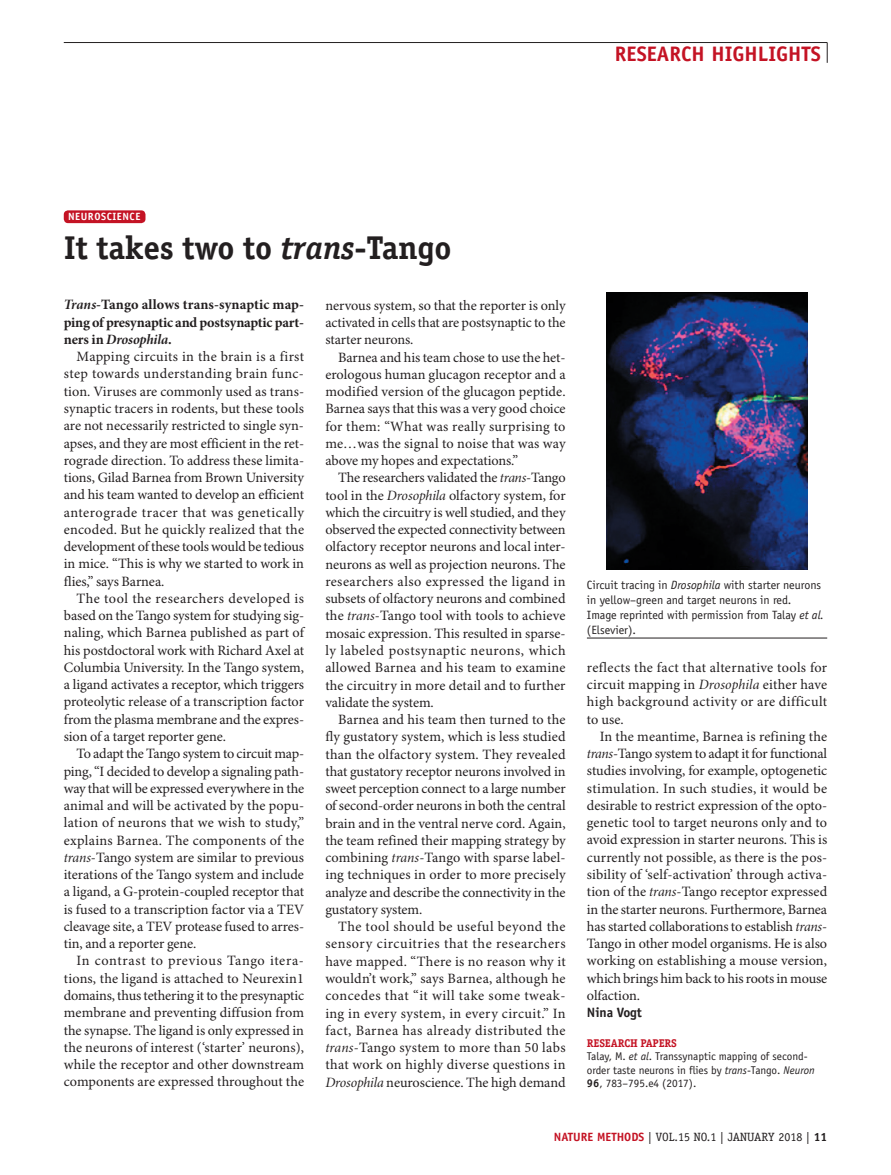
<style>
.page{position:relative;width:891px;height:1175px;background:#fff}
.page>*{position:absolute;margin:0;border:0;box-sizing:border-box;transform-origin:0 0}
.t1{font:700 33px "Officina Serif Std";letter-spacing:-.005em;color:#231f20}
.t2{font:700 21px "Officina Sans Std";color:#c41324}
.t3{font:14.25px/17.2px "Minion Pro";letter-spacing:-.005em;color:#231f20;text-align:justify}
.t4{font:700 14.25px/17.2px "Minion Pro";letter-spacing:-.005em;color:#231f20}
.t5{font:14.25px "Minion Pro Bold It Subh";letter-spacing:-.01em;color:#231f20}
.t6{font:700 13.5px "Officina Sans Std";letter-spacing:-.005em;color:#231f20}
.t7{font:12px/15px "Officina Sans Std";color:#231f20}
.t8{font:12px "Officina Serif Std";color:#231f20}
.t9{font:11.25px/13.2px "Officina Sans Std";color:#231f20}
.t10{font:700 11.25px "Officina Serif Std";letter-spacing:-.015em;color:#c41324}
.t11{font:700 10.5px "Officina Sans Std";letter-spacing:.05em;color:#fff}
.s1{font-style:italic}
.s2{font-family:"Minion Pro Bold It Subh";font-weight:400}
.s3{font-family:"Minion Pro";font-weight:700}
.s4{font-family:"Minion Pro It Subh"}
.s5{font-weight:700}
.s6{font-family:"Officina Sans Std";font-weight:700;color:#c41324}
.s7{font-family:"Officina Sans Std";font-weight:700}
</style>
<div class="page">
<hr style="left:64px;top:42px;width:763px;height:1px;background:#231f20">
<svg style="left:827px;top:43px;width:1px;height:20px"></svg>
<div style="left:64px;top:210px;width:82px;height:13px;background:#c41324;border-radius:4px"></div>
<hr style="left:587px;top:638px;width:240px;height:1px;background:#231f20">
<img style="left:606px;top:292px;width:202px;height:277px">
<h2 class="t2" style="left:615px;top:41px;width:207px">RESEARCH HIGHLIGHTS</h2>
<p class="t11" style="left:68px;top:210px;width:74px">NEUROSCIENCE</p>
<h1 class="t1" style="left:64px;top:227px;width:389px">It takes two to <span class="s1">trans</span>-Tango</h1>
<p class="t4" style="left:64px;top:297px;width:242px"><span class="s2">Trans</span>-Tango allows trans-synaptic map&shy;ping of presynaptic and postsynaptic part-</p>
<p class="t5" style="left:64px;top:331px;width:110px"><span class="s3">ners in</span> Drosophila<span class="s3">.</span></p>
<p class="t3" style="left:64px;top:348px;width:242px;text-indent:13px">Mapping circuits in the brain is a first step towards understanding brain func&shy;tion. Viruses are commonly used as trans&shy;synaptic tracers in rodents, but these tools are not necessarily restricted to single syn&shy;apses, and they are most efficient in the ret&shy;rograde direction. To address these limita&shy;tions, Gilad Barnea from Brown University and his team wanted to develop an efficient anterograde tracer that was genetically encoded. But he quickly realized that the development of these tools would be tedious in mice. “This is why we started to work in flies,” says Barnea.</p>
<p class="t3" style="left:64px;top:590px;width:242px;text-indent:13px">The tool the researchers developed is based on the Tango system for studying sig&shy;naling, which Barnea published as part of his postdoctoral work with Richard Axel at Columbia University. In the Tango system, a ligand activates a receptor, which triggers proteolytic release of a transcription factor from the plasma membrane and the expres&shy;sion of a target reporter gene.</p>
<p class="t3" style="left:64px;top:745px;width:242px;text-indent:13px">To adapt the Tango system to circuit map&shy;ping, “I decided to develop a signaling path&shy;way that will be expressed everywhere in the animal and will be activated by the popu&shy;lation of neurons that we wish to study,” explains Barnea. The components of the <span class="s4">trans</span>-Tango system are similar to previous iterations of the Tango system and include a ligand, a G-protein-coupled receptor that is fused to a transcription factor via a TEV cleavage site, a TEV protease fused to arres&shy;tin, and a reporter gene.</p>
<p class="t3" style="left:64px;top:952px;width:242px;text-indent:13px">In contrast to previous Tango itera&shy;tions, the ligand is attached to Neurexin1 domains, thus tethering it to the presynaptic membrane and preventing diffusion from the synapse. The ligand is only expressed in the neurons of interest (‘starter’ neurons), while the receptor and other downstream components are expressed throughout the</p>
<p class="t3" style="left:325px;top:297px;width:242px">nervous system, so that the reporter is only activated in cells that are postsynaptic to the starter neurons.</p>
<p class="t3" style="left:325px;top:349px;width:242px;text-indent:13px">Barnea and his team chose to use the het&shy;erologous human glucagon receptor and a modified version of the glucagon peptide.<br>Barnea says that this was a very good choice for them: “What was really surprising to me…was the signal to noise that was way above my hopes and expectations.”</p>
<p class="t3" style="left:325px;top:470px;width:242px;text-indent:13px">The researchers validated the <span class="s4">trans</span>-Tango tool in the <span class="s4">Drosophila</span> olfactory system, for which the circuitry is well studied, and they observed the expected connectivity between olfactory receptor neurons and local inter&shy;neurons as well as projection neurons. The researchers also expressed the ligand in subsets of olfactory neurons and combined the <span class="s4">trans</span>-Tango tool with tools to achieve mosaic expression. This resulted in sparse&shy;ly labeled postsynaptic neurons, which allowed Barnea and his team to examine the circuitry in more detail and to further validate the system.</p>
<p class="t3" style="left:325px;top:711px;width:242px;text-indent:13px">Barnea and his team then turned to the fly gustatory system, which is less studied than the olfactory system. They revealed that gustatory receptor neurons involved in sweet perception connect to a large number of second-order neurons in both the central brain and in the ventral nerve cord. Again, the team refined their mapping strategy by combining <span class="s4">trans</span>-Tango with sparse label&shy;ing techniques in order to more precisely analyze and describe the connectivity in the gustatory system.</p>
<p class="t3" style="left:325px;top:918px;width:242px;text-indent:13px">The tool should be useful beyond the sensory circuitries that the researchers have mapped. “There is no reason why it wouldn’t work,” says Barnea, although he concedes that “it will take some tweak&shy;ing in every system, in every circuit.” In fact, Barnea has already distributed the <span class="s4">trans</span>-Tango system to more than 50 labs that work on highly diverse questions in <span class="s4">Drosophila</span> neuroscience. The high demand</p>
<p class="t7" style="left:587px;top:577px;width:239px">Circuit tracing in <span class="s1">Drosophila</span> with starter neurons in yellow–green and target neurons in red.<br>Image reprinted with permission from Talay <span class="s1">et al. </span>(Elsevier).</p>
<p class="t3" style="left:587px;top:659px;width:242px">reflects the fact that alternative tools for circuit mapping in <span class="s4">Drosophila</span> either have high background activity or are difficult to use.</p>
<p class="t3" style="left:587px;top:728px;width:242px;text-indent:13px">In the meantime, Barnea is refining the <span class="s4">trans</span>-Tango system to adapt it for functional studies involving, for example, optogenetic stimulation. In such studies, it would be desirable to restrict expression of the opto&shy;genetic tool to target neurons only and to avoid expression in starter neurons. This is currently not possible, as there is the pos&shy;sibility of ‘self-activation’ through activa&shy;tion of the <span class="s4">trans</span>-Tango receptor expressed in the starter neurons. Furthermore, Barnea has started collaborations to establish <span class="s4">trans</span>-Tango in other model organisms. He is also working on establishing a mouse version, which brings him back to his roots in mouse olfaction.</p>
<p class="t6" style="left:587px;top:1004px;width:57px">Nina Vogt</p>
<p class="t10" style="left:587px;top:1036px;width:92px">RESEARCH PAPERS</p>
<p class="t9" style="left:587px;top:1050px;width:229px">Talay, M. <span class="s1">et al</span>. Transsynaptic mapping of second&shy;order taste neurons in flies by <span class="s1">trans</span>-Tango. <span class="s1">Neuron<br></span><span class="s5">96</span>, 783–795.e4 (2017).</p>
<p class="t8" style="left:554px;top:1130px;width:275px"><span class="s6">NATURE METHODS</span> | VOL.15 NO.1 | JANUARY 2018 | <span class="s7">11</span></p>
</div>
